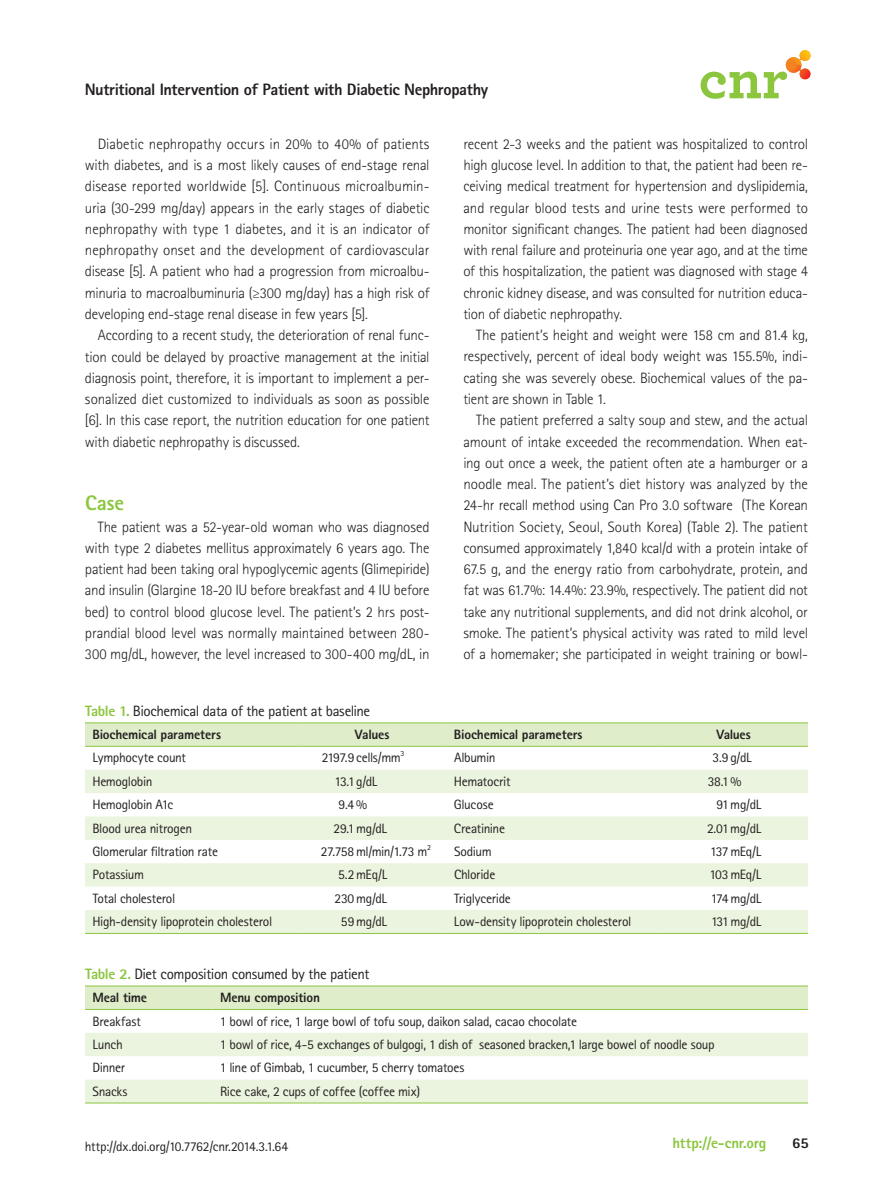
<style>
.page{position:relative;width:893px;height:1191px;background:#fff}
.page>*{position:absolute;margin:0;border:0;box-sizing:border-box;transform-origin:0 0}
.t1{font:800 21px "Rotis Sans Serif Std";color:#8bc63e}
.t2{font:800 16.5px "Rotis Sans Serif Std";letter-spacing:-.025em;color:#231f20}
.t3{font:300 15px/21.3px "Rotis Sans Serif Std";letter-spacing:-.015em;color:#231f20;text-align:justify}
.t4{font:15px "Rotis Sans Serif Std";letter-spacing:-.03em;color:#231f20}
.t5{font:800 15px "Rotis Sans Serif Std";letter-spacing:-.01em;color:#8bc63e}
.t6{font:800 15px "Rotis Sans Serif Std";color:#231f20}
.t7{font:13.5px "Rotis Sans Serif Std";letter-spacing:-.025em;color:#231f20}
.t8{font:800 13.5px "Rotis Sans Serif Std";letter-spacing:-.02em;color:#231f20}
.t9{font:13.5px "Rotis Sans Serif Std";letter-spacing:-.045em;color:#231f20}
.t10{font:7.8px "Rotis Sans Serif Std";color:#231f20}
.s1{font-weight:800;color:#8bc63e}
</style>
<div class="page">
<svg style="left:701px;top:63px;width:106px;height:36px"></svg>
<img style="left:786px;top:50px;width:24px;height:29px">
<div style="left:787px;top:60px;width:9px;height:10px;background:#f58220;border-radius:50%"></div>
<svg style="left:85px;top:723px;width:723px;height:23px;background:#dcebc7"></svg>
<svg style="left:85px;top:769px;width:723px;height:164px;fill:#ebf4de"></svg>
<hr style="left:85px;top:933px;width:213px;height:1px;background:#8bc63e">
<hr style="left:298px;top:933px;width:148px;height:1px;background:#8bc63e">
<hr style="left:446px;top:933px;width:213px;height:1px;background:#8bc63e">
<hr style="left:659px;top:933px;width:149px;height:1px;background:#8bc63e">
<hr style="left:85px;top:722px;width:213px;height:1px;background:#8bc63e">
<hr style="left:298px;top:722px;width:148px;height:1px;background:#8bc63e">
<hr style="left:446px;top:722px;width:213px;height:1px;background:#8bc63e">
<hr style="left:659px;top:722px;width:149px;height:1px;background:#8bc63e">
<hr style="left:85px;top:746px;width:213px;height:1px;background:#8bc63e">
<hr style="left:298px;top:746px;width:148px;height:1px;background:#8bc63e">
<hr style="left:446px;top:746px;width:213px;height:1px;background:#8bc63e">
<hr style="left:659px;top:746px;width:149px;height:1px;background:#8bc63e">
<svg style="left:85px;top:986px;width:723px;height:23px;background:#dcebc7"></svg>
<svg style="left:85px;top:1033px;width:723px;height:69px;fill:#ebf4de"></svg>
<hr style="left:85px;top:1102px;width:128px;height:1px;background:#8bc63e">
<hr style="left:213px;top:1102px;width:595px;height:1px;background:#8bc63e">
<hr style="left:85px;top:985px;width:128px;height:1px;background:#8bc63e">
<hr style="left:213px;top:985px;width:595px;height:1px;background:#8bc63e">
<hr style="left:85px;top:1009px;width:128px;height:1px;background:#8bc63e">
<hr style="left:213px;top:1009px;width:595px;height:1px;background:#8bc63e">
<p class="t2" style="left:85px;top:79px;width:405px">Nutritional Intervention of Patient with Diabetic Nephropathy</p>
<p class="t3" style="left:85px;top:133px;width:346px;text-indent:13px">Diabetic nephropathy occurs in 20% to 40% of patients with diabetes, and is a most likely causes of end-stage renal disease reported worldwide [5]. Continuous microalbumin&shy;uria (30-299 mg/day) appears in the early stages of diabetic nephropathy with type 1 diabetes, and it is an indicator of nephropathy onset and the development of cardiovascular disease [5]. A patient who had a progression from microalbu&shy;minuria to macroalbuminuria (≥300 mg/day) has a high risk of developing end-stage renal disease in few years [5].</p>
<p class="t3" style="left:85px;top:324px;width:346px;text-indent:13px">According to a recent study, the deterioration of renal func&shy;tion could be delayed by proactive management at the initial diagnosis point, therefore, it is important to implement a per&shy;sonalized diet customized to individuals as soon as possible [6]. In this case report, the nutrition education for one patient with diabetic nephropathy is discussed.</p>
<h1 class="t1" style="left:85px;top:490px;width:41px">Case</h1>
<p class="t3" style="left:85px;top:516px;width:346px;text-indent:13px">The patient was a 52-year-old woman who was diagnosed with type 2 diabetes mellitus approximately 6 years ago. The patient had been taking oral hypoglycemic agents (Glimepiride) and insulin (Glargine 18-20 IU before breakfast and 4 IU before bed) to control blood glucose level. The patient’s 2 hrs post&shy;prandial blood level was normally maintained between 280- 300 mg/dL, however, the level increased to 300-400 mg/dL, in</p>
<p class="t3" style="left:463px;top:133px;width:346px">recent 2-3 weeks and the patient was hospitalized to control high glucose level. In addition to that, the patient had been re&shy;ceiving medical treatment for hypertension and dyslipidemia, and regular blood tests and urine tests were performed to monitor significant changes. The patient had been diagnosed with renal failure and proteinuria one year ago, and at the time of this hospitalization, the patient was diagnosed with stage 4 chronic kidney disease, and was consulted for nutrition educa&shy;tion of diabetic nephropathy.</p>
<p class="t3" style="left:463px;top:324px;width:346px;text-indent:13px">The patient’s height and weight were 158 cm and 81.4 kg, respectively, percent of ideal body weight was 155.5%, indi&shy;cating she was severely obese. Biochemical values of the pa&shy;tient are shown in Table 1.</p>
<p class="t3" style="left:463px;top:409px;width:346px;text-indent:13px">The patient preferred a salty soup and stew, and the actual amount of intake exceeded the recommendation. When eat&shy;ing out once a week, the patient often ate a hamburger or a noodle meal. The patient’s diet history was analyzed by the 24-hr recall method using Can Pro 3.0 software (The Korean Nutrition Society, Seoul, South Korea) (Table 2). The patient consumed approximately 1,840 kcal/d with a protein intake of 67.5 g, and the energy ratio from carbohydrate, protein, and fat was 61.7%: 14.4%: 23.9%, respectively. The patient did not take any nutritional supplements, and did not drink alcohol, or smoke. The patient’s physical activity was rated to mild level of a homemaker; she participated in weight training or bowl-</p>
<p class="t4" style="left:85px;top:701px;width:287px"><span class="s1">Table 1.</span> Biochemical data of the patient at baseline</p>
<p class="t8" style="left:92px;top:726px;width:130px">Biochemical parameters</p>
<p class="t8" style="left:355px;top:726px;width:36px">Values</p>
<p class="t8" style="left:454px;top:726px;width:130px">Biochemical parameters</p>
<p class="t8" style="left:716px;top:726px;width:36px">Values</p>
<p class="t7" style="left:92px;top:750px;width:95px">Lymphocyte count</p>
<p class="t7" style="left:322px;top:750px;width:80px">2197.9 cells/mm</p>
<p class="t10" style="left:401px;top:749px;width:5px">3</p>
<p class="t7" style="left:454px;top:750px;width:43px">Albumin</p>
<p class="t7" style="left:713px;top:750px;width:41px">3.9 g/dL</p>
<p class="t7" style="left:92px;top:773px;width:62px">Hemoglobin</p>
<p class="t7" style="left:335px;top:773px;width:44px">13.1g/dL</p>
<p class="t7" style="left:454px;top:773px;width:58px">Hematocrit</p>
<p class="t7" style="left:708px;top:773px;width:35px">38.1%</p>
<p class="t7" style="left:92px;top:796px;width:82px">Hemoglobin A1c</p>
<p class="t7" style="left:339px;top:796px;width:30px">9.4 %</p>
<p class="t7" style="left:454px;top:796px;width:41px">Glucose</p>
<p class="t7" style="left:716px;top:796px;width:46px">91mg/dL</p>
<p class="t7" style="left:92px;top:820px;width:101px">Blood urea nitrogen</p>
<p class="t7" style="left:334px;top:820px;width:55px">29.1mg/dL</p>
<p class="t7" style="left:454px;top:820px;width:53px">Creatinine</p>
<p class="t7" style="left:707px;top:820px;width:56px">2.01mg/dL</p>
<p class="t7" style="left:93px;top:843px;width:127px">Glomerular filtration rate</p>
<p class="t9" style="left:321px;top:843px;width:108px">27.758 ml/min/1.73 m</p>
<p class="t10" style="left:427px;top:842px;width:5px">2</p>
<p class="t7" style="left:454px;top:843px;width:39px">Sodium</p>
<p class="t7" style="left:710px;top:843px;width:53px">137mEq/L</p>
<p class="t7" style="left:92px;top:867px;width:53px">Potassium</p>
<p class="t7" style="left:338px;top:867px;width:51px">5.2mEq/L</p>
<p class="t7" style="left:454px;top:867px;width:43px">Chloride</p>
<p class="t7" style="left:709px;top:867px;width:53px">103mEq/L</p>
<p class="t7" style="left:93px;top:890px;width:84px">Total cholesterol</p>
<p class="t7" style="left:335px;top:890px;width:54px">230mg/dL</p>
<p class="t7" style="left:454px;top:890px;width:58px">Triglyceride</p>
<p class="t7" style="left:711px;top:890px;width:52px">174 mg/dL</p>
<p class="t7" style="left:92px;top:913px;width:181px">High-density lipoprotein cholesterol</p>
<p class="t7" style="left:341px;top:913px;width:48px">59mg/dL</p>
<p class="t7" style="left:454px;top:913px;width:179px">Low-density lipoprotein cholesterol</p>
<p class="t7" style="left:711px;top:913px;width:52px">131mg/dL</p>
<p class="t4" style="left:85px;top:965px;width:286px"><span class="s1">Table 2.</span> Diet composition consumed by the patient</p>
<p class="t8" style="left:92px;top:989px;width:56px">Meal time</p>
<p class="t8" style="left:220px;top:989px;width:101px">Menu composition</p>
<p class="t7" style="left:92px;top:1013px;width:50px">Breakfast</p>
<p class="t7" style="left:220px;top:1013px;width:359px">1 bowl of rice, 1 large bowl of tofu soup, daikon salad, cacao chocolate</p>
<p class="t7" style="left:92px;top:1036px;width:32px">Lunch</p>
<p class="t7" style="left:220px;top:1036px;width:496px">1 bowl of rice, 4-5 exchanges of bulgogi, 1 dish of seasoned bracken,1 large bowel of noodle soup</p>
<p class="t7" style="left:92px;top:1059px;width:34px">Dinner</p>
<p class="t7" style="left:220px;top:1059px;width:246px">1 line of Gimbab, 1 cucumber, 5 cherry tomatoes</p>
<p class="t7" style="left:93px;top:1083px;width:37px">Snacks</p>
<p class="t7" style="left:220px;top:1083px;width:202px">Rice cake, 2 cups of coffee (coffee mix)</p>
<p class="t7" style="left:85px;top:1138px;width:205px">http://dx.doi.org/10.7762/cnr.2014.3.1.64</p>
<p class="t5" style="left:672px;top:1133px;width:95px">http://e-cnr.org</p>
<p class="t6" style="left:792px;top:1133px;width:18px">65</p>
</div>
